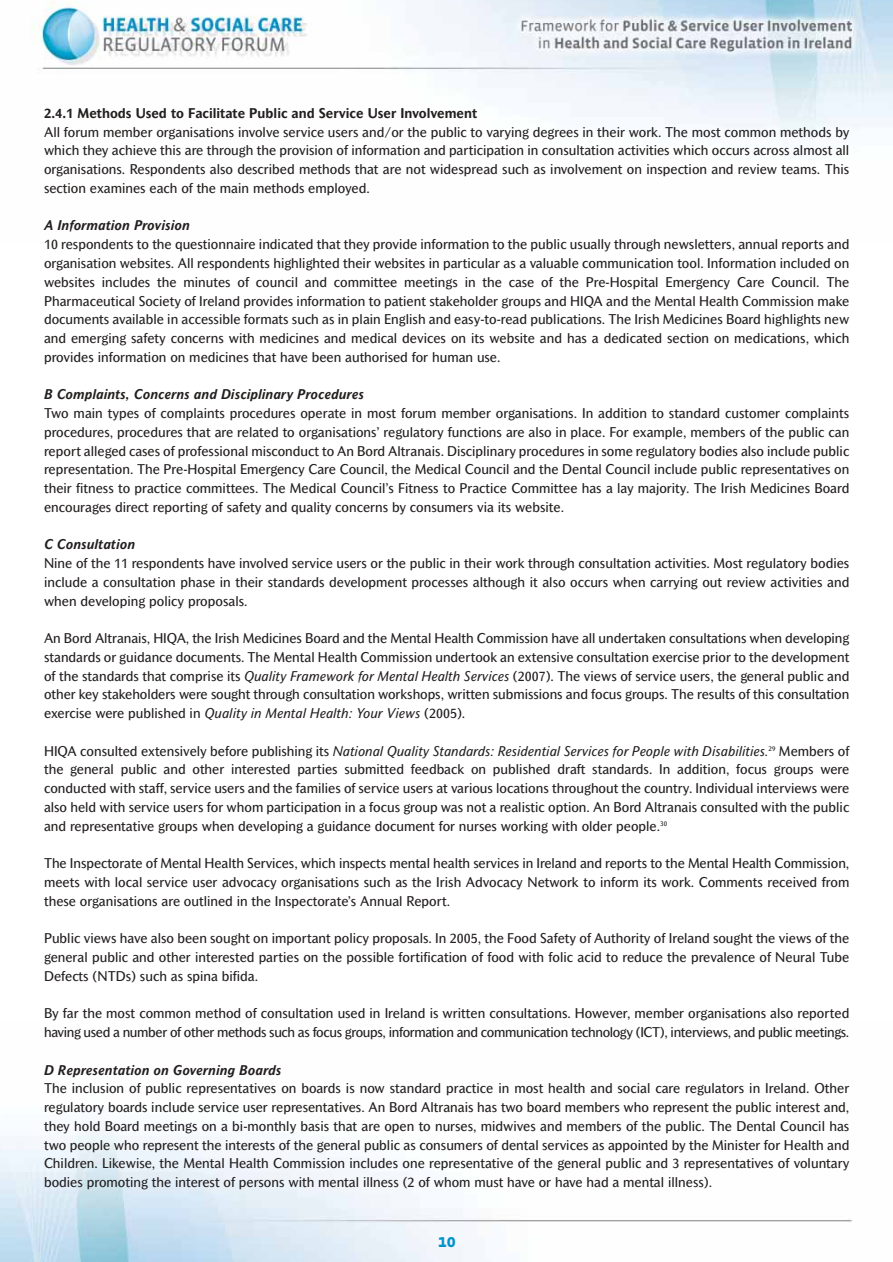
<style>
.page{position:relative;width:893px;height:1262px;background:#fff}
.page>*{position:absolute;margin:0;border:0;box-sizing:border-box;transform-origin:0 0}
.t1{font:700 18px "Vista Sans";color:#0092cc}
.t2{font:13.5px/18.8px "Mahsuri Sans";color:#231f1f;text-align:justify}
.t3{font:13.5px/18.8px "Mahsuri Sans";letter-spacing:-.025em;color:#231f1f}
.t4{font:italic 700 13.5px "Mahsuri Sans";color:#231f1f}
.t5{font:700 13.5px "Mahsuri Sans";color:#231f1f}
.s1{font-style:italic}
</style>
<div class="page">
<img style="left:0;top:1122px;width:852px;height:139px">
<img style="left:32px;top:0;width:860px;height:145px">
<p class="t5" style="left:44px;top:108px;width:434px">2.4.1 Methods Used to Facilitate Public and Service User Involvement</p>
<p class="t2" style="left:44px;top:124px;width:806px">All forum member organisations involve service users and/or the public to varying degrees in their work. The most common methods by which they achieve this are through the provision of information and participation in consultation activities which occurs across almost all organisations. Respondents also described methods that are not widespread such as involvement on inspection and review teams. This section examines each of the main methods employed.</p>
<p class="t4" style="left:44px;top:221px;width:147px">A Information Provision</p>
<p class="t2" style="left:44px;top:237px;width:806px">10 respondents to the questionnaire indicated that they provide information to the public usually through newsletters, annual reports and organisation websites. All respondents highlighted their websites in particular as a valuable communication tool. Information included on websites includes the minutes of council and committee meetings in the case of the Pre-Hospital Emergency Care Council. The Pharmaceutical Society of Ireland provides information to patient stakeholder groups and HIQA and the Mental Health Commission make documents available in accessible formats such as in plain English and easy-to-read publications. The Irish Medicines Board highlights new and emerging safety concerns with medicines and medical devices on its website and has a dedicated section on medications, which provides information on medicines that have been authorised for human use.</p>
<p class="t4" style="left:44px;top:390px;width:321px">B Complaints, Concerns and Disciplinary Procedures</p>
<p class="t2" style="left:44px;top:405px;width:806px">Two main types of complaints procedures operate in most forum member organisations. In addition to standard customer complaints procedures, procedures that are related to organisations’ regulatory functions are also in place. For example, members of the public can report alleged cases of professional misconduct to An Bord Altranais. Disciplinary procedures in some regulatory bodies also include public representation. The Pre-Hospital Emergency Care Council, the Medical Council and the Dental Council include public representatives on their fitness to practice committees. The Medical Council’s Fitness to Practice Committee has a lay majority. The Irish Medicines Board encourages direct reporting of safety and quality concerns by consumers via its website.</p>
<p class="t4" style="left:44px;top:540px;width:93px">C Consultation</p>
<p class="t2" style="left:44px;top:555px;width:806px">Nine of the 11 respondents have involved service users or the public in their work through consultation activities. Most regulatory bodies include a consultation phase in their standards development processes although it also occurs when carrying out review activities and when developing policy proposals.</p>
<p class="t2" style="left:44px;top:630px;width:806px">An Bord Altranais, HIQA, the Irish Medicines Board and the Mental Health Commission have all undertaken consultations when developing standards or guidance documents. The Mental Health Commission undertook an extensive consultation exercise prior to the development of the standards that comprise its <span class="s1">Quality Framework for Mental Health Services</span> (2007). The views of service users, the general public and other key stakeholders were sought through consultation workshops, written submissions and focus groups. The results of this consultation exercise were published in <span class="s1">Quality in Mental Health: Your Views</span> (2005).</p>
<p class="t2" style="left:44px;top:743px;width:806px">HIQA consulted extensively before publishing its <span class="s1">National Quality Standards: Residential Services for People with Disabilities.</span><sup>29</sup> Members of the general public and other interested parties submitted feedback on published draft standards. In addition, focus groups were conducted with staff, service users and the families of service users at various locations throughout the country. Individual interviews were also held with service users for whom participation in a focus group was not a realistic option. An Bord Altranais consulted with the public and representative groups when developing a guidance document for nurses working with older people.<sup>30</sup></p>
<p class="t2" style="left:44px;top:855px;width:806px">The Inspectorate of Mental Health Services, which inspects mental health services in Ireland and reports to the Mental Health Commission, meets with local service user advocacy organisations such as the Irish Advocacy Network to inform its work. Comments received from these organisations are outlined in the Inspectorate’s Annual Report.</p>
<p class="t2" style="left:44px;top:930px;width:806px">Public views have also been sought on important policy proposals. In 2005, the Food Safety of Authority of Ireland sought the views of the general public and other interested parties on the possible fortification of food with folic acid to reduce the prevalence of Neural Tube Defects (NTDs) such as spina bifida.</p>
<p class="t3" style="left:44px;top:1005px;width:806px">By far the most common method of consultation used in Ireland is written consultations. However, member organisations also reported having used a number of other methods such as focus groups, information and communication technology (ICT), interviews, and public meetings.</p>
<p class="t4" style="left:44px;top:1065px;width:239px">D Representation on Governing Boards</p>
<p class="t2" style="left:44px;top:1080px;width:806px">The inclusion of public representatives on boards is now standard practice in most health and social care regulators in Ireland. Other regulatory boards include service user representatives. An Bord Altranais has two board members who represent the public interest and, they hold Board meetings on a bi-monthly basis that are open to nurses, midwives and members of the public. The Dental Council has two people who represent the interests of the general public as consumers of dental services as appointed by the Minister for Health and Children. Likewise, the Mental Health Commission includes one representative of the general public and 3 representatives of voluntary bodies promoting the interest of persons with mental illness (2 of whom must have or have had a mental illness).</p>
<h1 class="t1" style="left:437px;top:1234px;width:19px">10</h1>
</div>
